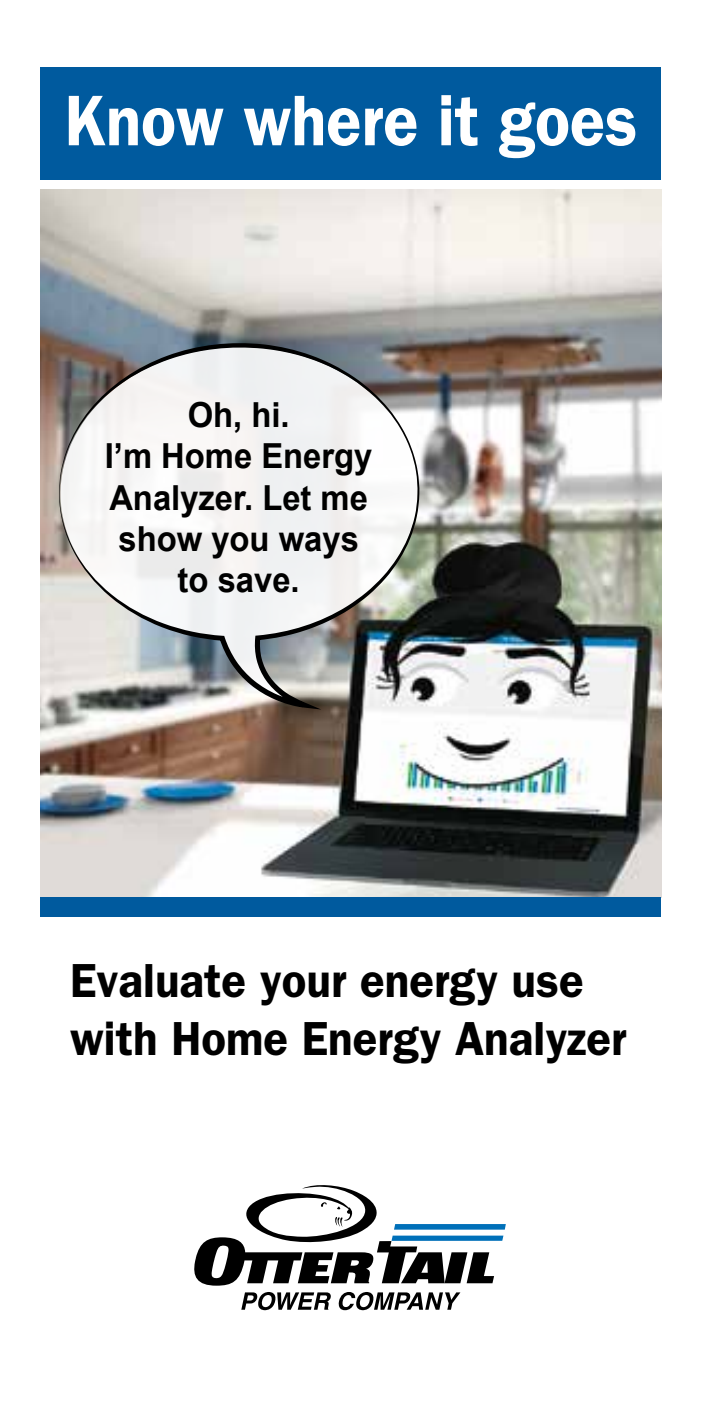
<style>
.page{position:relative;width:702px;height:1404px;background:#fff}
.page>*{position:absolute;margin:0;border:0;box-sizing:border-box;transform-origin:0 0}
.t1{font:600 72px "ITC Franklin Gothic Std";color:#fff;scale:.9 1}
.t2{font:600 48px/57.6px "ITC Franklin Gothic Std";color:#000;scale:.95 1}
.t3{font:700 34.5px/41.4px "Arial";color:#000;text-align:center;scale:.95 1}
</style>
<div class="page">
<img style="left:40px;top:189px;width:622px;height:708px">
<svg style="left:241px;top:1292px;width:90px;height:18px"></svg>
<svg style="left:338px;top:1292px;width:122px;height:18px"></svg>
<svg style="left:194px;top:1185px;width:312px;height:101px"></svg>
<div style="left:40px;top:68px;width:622px;height:112px;background:#005a9e"></div>
<svg style="left:59px;top:341px;width:361px;height:369px"></svg>
<div style="left:40px;top:897px;width:622px;height:20px;background:#005a9e"></div>
<h1 class="t1" style="left:65px;top:78px;width:638px">Know where it goes</h1>
<p class="t3" style="left:105px;top:395px;width:283px">Oh, hi.<br>I’m Home Energy<br>Analyzer. Let me show you ways to save.</p>
<h2 class="t2" style="left:70px;top:952px;width:587px">Evaluate your energy use with Home Energy Analyzer</h2>
</div>
